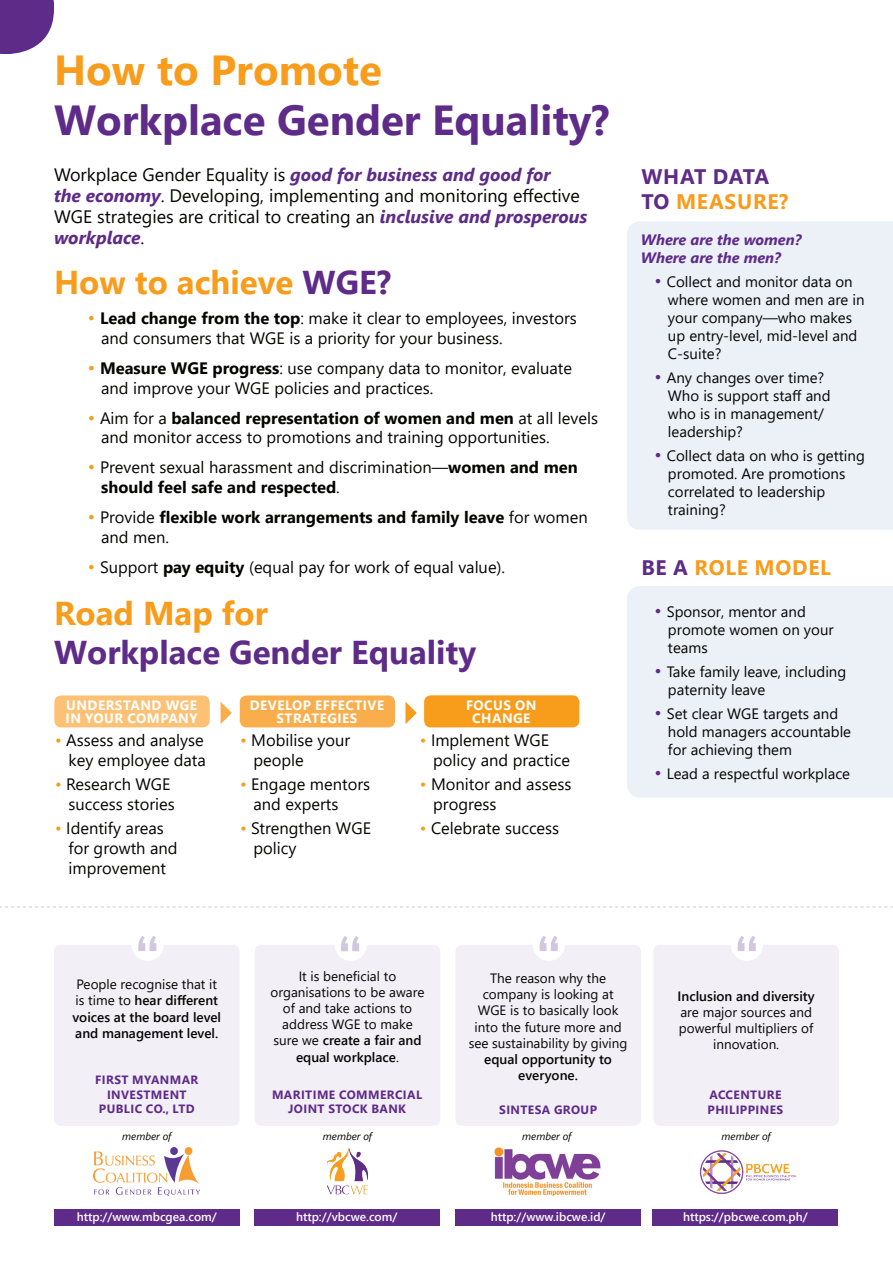
<style>
.page{position:relative;width:893px;height:1263px;background:#fff}
.page>*{position:absolute;margin:0;border:0;box-sizing:border-box;transform-origin:0 0}
.t1{font:700 56.25px "Century Gothic";color:#d1c7df}
.t2{font:700 42px "Segoe UI";color:#5e2b89}
.t3{font:700 42px "Segoe UI";color:#f89c1c}
.t4{font:700 33px "Segoe UI";color:#f89c1c}
.t5{font:700 33px "Segoe UI";color:#5e2b89}
.t6{font:700 21px/25.2px "Segoe UI";letter-spacing:.035em;color:#5e2b89}
.t7{font:700 21px "Segoe UI";letter-spacing:.035em;color:#f89c1c}
.t8{font:18px/21px "Segoe UI";color:#040503}
.t9{font:16.5px/19.8px "Segoe UI";color:#040503}
.t10{font:700 16.5px/19.8px "Segoe UI";color:#040503}
.t11{font:15px/18px "Segoe UI";color:#040503}
.t12{font:italic 700 15px/18px "Segoe UI";color:#5e2b89}
.t13{font:13.5px/16.2px "Segoe UI";color:#040503;text-align:center}
.t14{font:600 13.5px/16.2px "Segoe UI";color:#040503}
.t15{font:700 13.5px/13.5px "Segoe UI";letter-spacing:.035em;color:#fff;text-align:center}
.t16{font:700 12px/14.4px "Segoe UI";letter-spacing:.035em;color:#5e2b89;text-align:center}
.t17{font:600 12px "Segoe UI";color:#fff}
.t18{font:italic 10.5px "Segoe UI";color:#040503}
.s1{font-weight:700;font-style:italic;color:#5e2b89}
.s2{color:#f89c1c}
.s3{font-size:18px;color:#5e2b89}
.s4{color:#5e2b89}
.s5{font-size:18px;color:#f89c1c}
.s6{font-weight:700}
.s7{font-weight:400;font-size:18px;color:#f89c1c}
.s8{font-weight:400}
.s9{font-weight:600}
</style>
<div class="page">
<div style="left:627px;top:586px;width:266px;height:212px;background:#ecf1f7"></div>
<img style="left:494px;top:1147px;width:107px;height:50px">
<img style="left:327px;top:1147px;width:41px;height:48px">
<img style="left:94px;top:1148px;width:106px;height:48px">
<svg style="left:0;top:0;width:54px;height:54px;background:#744899"></svg>
<div style="left:627px;top:221px;width:266px;height:309px;background:#ecf1f7"></div>
<div style="left:54px;top:695px;width:156px;height:32px;background:#fdc176;border-radius:7px"></div>
<div style="left:240px;top:695px;width:155px;height:32px;background:#faae4b;border-radius:7px"></div>
<div style="left:424px;top:695px;width:155px;height:32px;background:#f89c1c;border-radius:7px"></div>
<svg style="left:405px;top:702px;width:12px;height:22px"></svg>
<svg style="left:221px;top:702px;width:11px;height:22px"></svg>
<div style="left:54px;top:945px;width:186px;height:181px;background:#f2eff6;border-radius:7px"></div>
<div style="left:131px;top:929px;width:33px;height:32px;background:#fff;border-radius:50%"></div>
<div style="left:455px;top:945px;width:186px;height:181px;background:#f2eff6;border-radius:7px"></div>
<div style="left:533px;top:929px;width:32px;height:32px;background:#fff;border-radius:50%"></div>
<div style="left:653px;top:945px;width:186px;height:181px;background:#f2eff6;border-radius:7px"></div>
<div style="left:731px;top:929px;width:32px;height:32px;background:#fff;border-radius:50%"></div>
<div style="left:255px;top:945px;width:185px;height:181px;background:#f2eff6;border-radius:7px"></div>
<div style="left:54px;top:1209px;width:186px;height:16px;background:#5e2b89"></div>
<div style="left:254px;top:1209px;width:186px;height:16px;background:#5e2b89"></div>
<div style="left:455px;top:1209px;width:186px;height:16px;background:#5e2b89"></div>
<div style="left:653px;top:1209px;width:185px;height:16px;background:#5e2b89"></div>
<div style="left:335px;top:929px;width:32px;height:32px;background:#fff;border-radius:50%"></div>
<svg style="left:0;top:906px;width:893px;height:1px"></svg>
<img style="left:699px;top:1150px;width:98px;height:44px">
<h2 class="t3" style="left:54px;top:30px;width:329px">How to Promote</h2>
<h2 class="t2" style="left:54px;top:80px;width:557px">Workplace Gender Equality?</h2>
<p class="t8" style="left:54px;top:162px;width:535px">Workplace Gender Equality is <span class="s1">good for business and good for<br>the economy</span>. Developing, implementing and monitoring effective WGE strategies are critical to creating an <span class="s1">inclusive and prosperous workplace</span>.</p>
<p class="t6" style="left:641px;top:162px;width:148px">WHAT DATA<br>TO <span class="s2">MEASURE?</span></p>
<p class="t12" style="left:641px;top:228px;width:162px">Where are the women?<br>Where are the men?</p>
<p class="t11" style="left:668px;top:271px;width:198px;text-indent:-14px"><span class="s3">•</span> Collect and monitor data on where women and men are in your company—who makes up entry-level, mid-level and<br>C-suite?</p>
<p class="t11" style="left:668px;top:367px;width:164px;text-indent:-13px"><span class="s3">•</span> Any changes over time?<br>Who is support staff and who is in management/ leadership?</p>
<p class="t11" style="left:668px;top:445px;width:198px;text-indent:-14px"><span class="s3">•</span> Collect data on who is getting promoted. Are promotions correlated to leadership training?</p>
<h3 class="t4" style="left:54px;top:251px;width:339px">How to achieve <span class="s4">WGE?</span></h3>
<p class="t9" style="left:101px;top:307px;width:477px;text-indent:-13px"><span class="s5">•</span> <span class="s6">Lead change from the top</span>: make it clear to employees, investors and consumers that WGE is a priority for your business.</p>
<p class="t9" style="left:101px;top:357px;width:472px;text-indent:-13px"><span class="s5">•</span> <span class="s6">Measure WGE progress</span>: use company data to monitor, evaluate and improve your WGE policies and practices.</p>
<p class="t9" style="left:101px;top:406px;width:498px;text-indent:-13px"><span class="s5">•</span> Aim for a <span class="s6">balanced representation of women and men</span> at all levels and monitor access to promotions and training opportunities.</p>
<p class="t9" style="left:101px;top:456px;width:478px;text-indent:-13px"><span class="s5">•</span> Prevent sexual harassment and discrimination—<span class="s6">women and men should feel safe and respected</span>.</p>
<p class="t10" style="left:101px;top:506px;width:488px;text-indent:-13px"><span class="s7">•</span> <span class="s8">Provide</span> flexible work arrangements and family leave <span class="s8">for women and men.</span></p>
<p class="t9" style="left:88px;top:556px;width:419px"><span class="s5">•</span> Support <span class="s6">pay equity</span> (equal pay for work of equal value).</p>
<p class="t7" style="left:641px;top:548px;width:191px"><span class="s4">BE A</span> ROLE MODEL</p>
<p class="t11" style="left:668px;top:601px;width:167px;text-indent:-14px"><span class="s3">•</span> Sponsor, mentor and promote women on your teams</p>
<p class="t11" style="left:668px;top:661px;width:180px;text-indent:-14px"><span class="s3">•</span> Take family leave, including paternity leave</p>
<p class="t11" style="left:668px;top:703px;width:185px;text-indent:-14px"><span class="s3">•</span> Set clear WGE targets and hold managers accountable for achieving them</p>
<p class="t11" style="left:654px;top:763px;width:197px"><span class="s3">•</span> Lead a respectful workplace</p>
<h3 class="t4" style="left:54px;top:582px;width:215px">Road Map for</h3>
<h3 class="t5" style="left:54px;top:622px;width:424px">Workplace Gender Equality</h3>
<p class="t15" style="left:466px;top:697px;width:72px">FOCUS ON<br>CHANGE</p>
<p class="t15" style="left:66px;top:697px;width:133px;text-align:left">UNDERSTAND WGE<br>IN YOUR COMPANY</p>
<p class="t15" style="left:250px;top:697px;width:136px">DEVELOP EFFECTIVE<br>STRATEGIES</p>
<p class="t9" style="left:254px;top:729px;width:98px;text-indent:-13px"><span class="s2">•</span> Mobilise your people</p>
<p class="t9" style="left:254px;top:773px;width:118px;text-indent:-13px"><span class="s2">•</span> Engage mentors and experts</p>
<p class="t9" style="left:254px;top:817px;width:119px;text-indent:-13px"><span class="s2">•</span> Strengthen WGE policy</p>
<p class="t9" style="left:55px;top:729px;width:152px;text-align:right"><span class="s2">•</span> Assess and analyse key employee data</p>
<p class="t9" style="left:55px;top:773px;width:121px;text-align:right"><span class="s2">•</span> Research WGE success stories</p>
<p class="t9" style="left:69px;top:817px;width:111px;text-indent:-13px"><span class="s2">•</span> Identify areas for growth and improvement</p>
<p class="t9" style="left:433px;top:729px;width:138px;text-indent:-13px"><span class="s2">•</span> Implement WGE policy and practice</p>
<p class="t9" style="left:433px;top:773px;width:140px;text-indent:-13px"><span class="s2">•</span> Monitor and assess progress</p>
<p class="t9" style="left:420px;top:817px;width:141px"><span class="s2">•</span> Celebrate success</p>
<h1 class="t1" style="left:134px;top:914px;width:28px">“</h1>
<p class="t13" style="left:77px;top:975px;width:142px">People recognise that it</p>
<p class="t14" style="left:73px;top:991px;width:150px"><span class="s8">is time to</span> hear different voices at the board level and management level.</p>
<p class="t16" style="left:95px;top:1072px;width:105px">FIRST MYANMAR<br>INVESTMENT<br>PUBLIC CO., LTD</p>
<h1 class="t1" style="left:336px;top:914px;width:28px">“</h1>
<p class="t13" style="left:271px;top:966px;width:155px">It is beneficial to organisations to be aware of and take actions to address WGE to make sure we <span class="s9">create a fair and equal workplace</span>.</p>
<p class="t16" style="left:272px;top:1086px;width:152px">MARITIME COMMERCIAL<br>JOINT STOCK BANK</p>
<h1 class="t1" style="left:535px;top:914px;width:28px">“</h1>
<p class="t13" style="left:469px;top:985px;width:160px">company is looking at<br>WGE is to basically look into the future more and see sustainability by giving</p>
<p class="t14" style="left:484px;top:1050px;width:129px;text-align:center">equal opportunity to everyone.</p>
<p class="t13" style="left:490px;top:969px;width:117px">The reason why the</p>
<p class="t16" style="left:499px;top:1101px;width:99px">SINTESA GROUP</p>
<h1 class="t1" style="left:733px;top:914px;width:28px">“</h1>
<p class="t14" style="left:678px;top:987px;width:139px">Inclusion and diversity</p>
<p class="t13" style="left:679px;top:1003px;width:136px">are major sources and powerful multipliers of innovation.</p>
<p class="t16" style="left:708px;top:1087px;width:77px;text-align:left">ACCENTURE<br>PHILIPPINES</p>
<p class="t18" style="left:122px;top:1126px;width:51px">member of</p>
<p class="t18" style="left:323px;top:1126px;width:51px">member of</p>
<p class="t18" style="left:522px;top:1126px;width:51px">member of</p>
<p class="t18" style="left:722px;top:1126px;width:51px">member of</p>
<p class="t17" style="left:77px;top:1206px;width:141px">http://www.mbcgea.com/</p>
<p class="t17" style="left:296px;top:1206px;width:103px">http://vbcwe.com/</p>
<p class="t17" style="left:491px;top:1206px;width:116px">http://www.ibcwe.id/</p>
<p class="t17" style="left:683px;top:1206px;width:126px">https://pbcwe.com.ph/</p>
</div>
